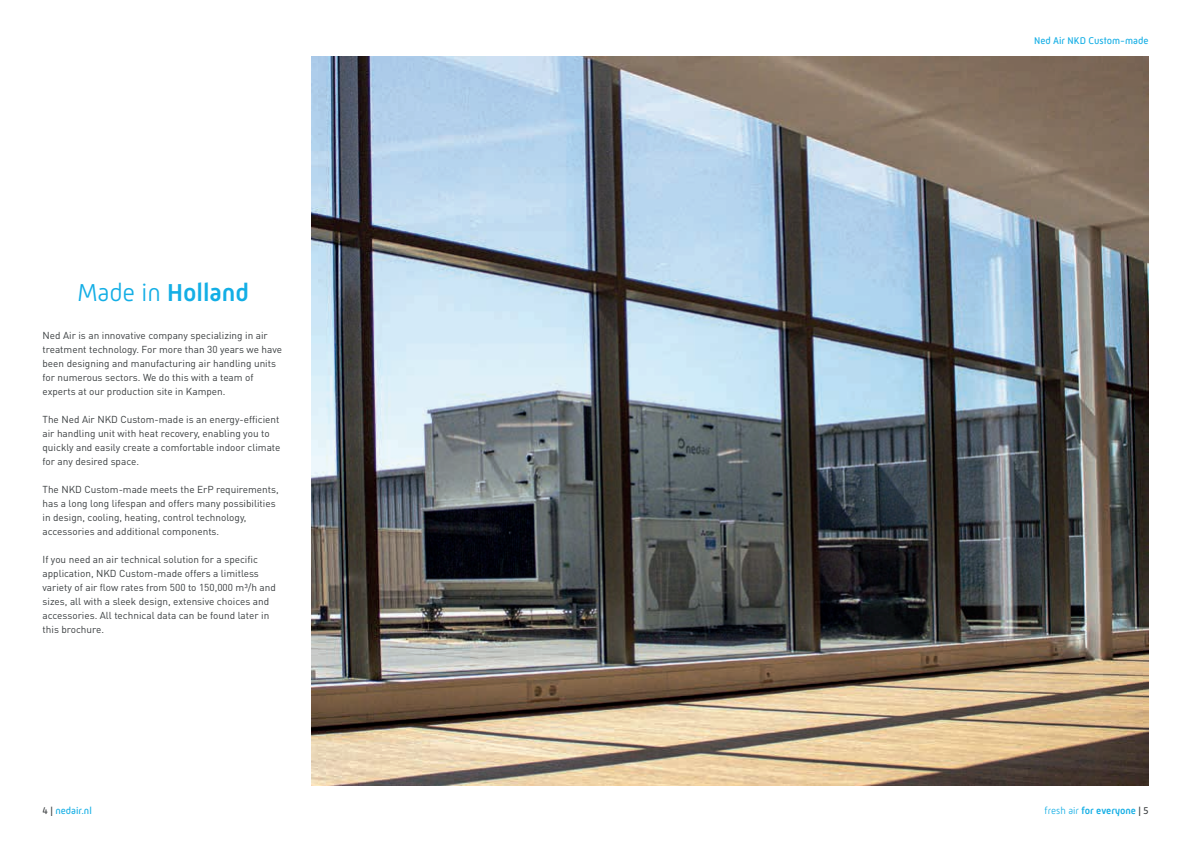
<style>
.page{position:relative;width:1191px;height:842px;background:#fff}
.page>*{position:absolute;margin:0;border:0;box-sizing:border-box;transform-origin:0 0}
.t1{font:500 25px "Mic 32 New";color:#13aee5}
.t2{font:10px/14px "DIN Pro";color:#393d3f}
.t3{font:10px "Mic 32 New";color:#13aee5}
.t4{font:500 10px "Mic 32 New";color:#13aee5}
.s1{font-weight:300}
.s2{color:#393d3f}
.s3{font-weight:400;color:#393d3f}
</style>
<div class="page">
<img style="left:312px;top:57px;width:836px;height:728px">
<h1 class="t1" style="left:77px;top:279px;width:173px"><span class="s1">Made in</span> Holland</h1>
<p class="t2" style="left:43px;top:328px;width:241px">Ned Air is an innovative company specializing in air treatment technology. For more than 30 years we have been designing and manufacturing air handling units for numerous sectors. We do this with a team of experts at our production site in Kampen.</p>
<p class="t2" style="left:43px;top:412px;width:239px">The Ned Air NKD Custom-made is an energy-efficient air handling unit with heat recovery, enabling you to quickly and easily create a comfortable indoor climate for any desired space.</p>
<p class="t2" style="left:43px;top:482px;width:238px">The NKD Custom-made meets the ErP requirements, has a long long lifespan and offers many possibilities in design, cooling, heating, control technology, accessories and additional components.</p>
<p class="t2" style="left:43px;top:552px;width:235px">If you need an air technical solution for a specific application, NKD Custom-made offers a limitless variety of air flow rates from 500 to 150,000 m³/h and sizes, all with a sleek design, extensive choices and accessories. All technical data can be found later in this brochure.</p>
<p class="t3" style="left:1034px;top:34px;width:116px">Ned Air NKD Custom-made</p>
<p class="t3" style="left:43px;top:804px;width:51px"><span class="s2">4 |</span> nedair.nl</p>
<p class="t4" style="left:1044px;top:804px;width:105px"><span class="s1">fresh air</span> for everyone <span class="s3">| 5</span></p>
</div>
